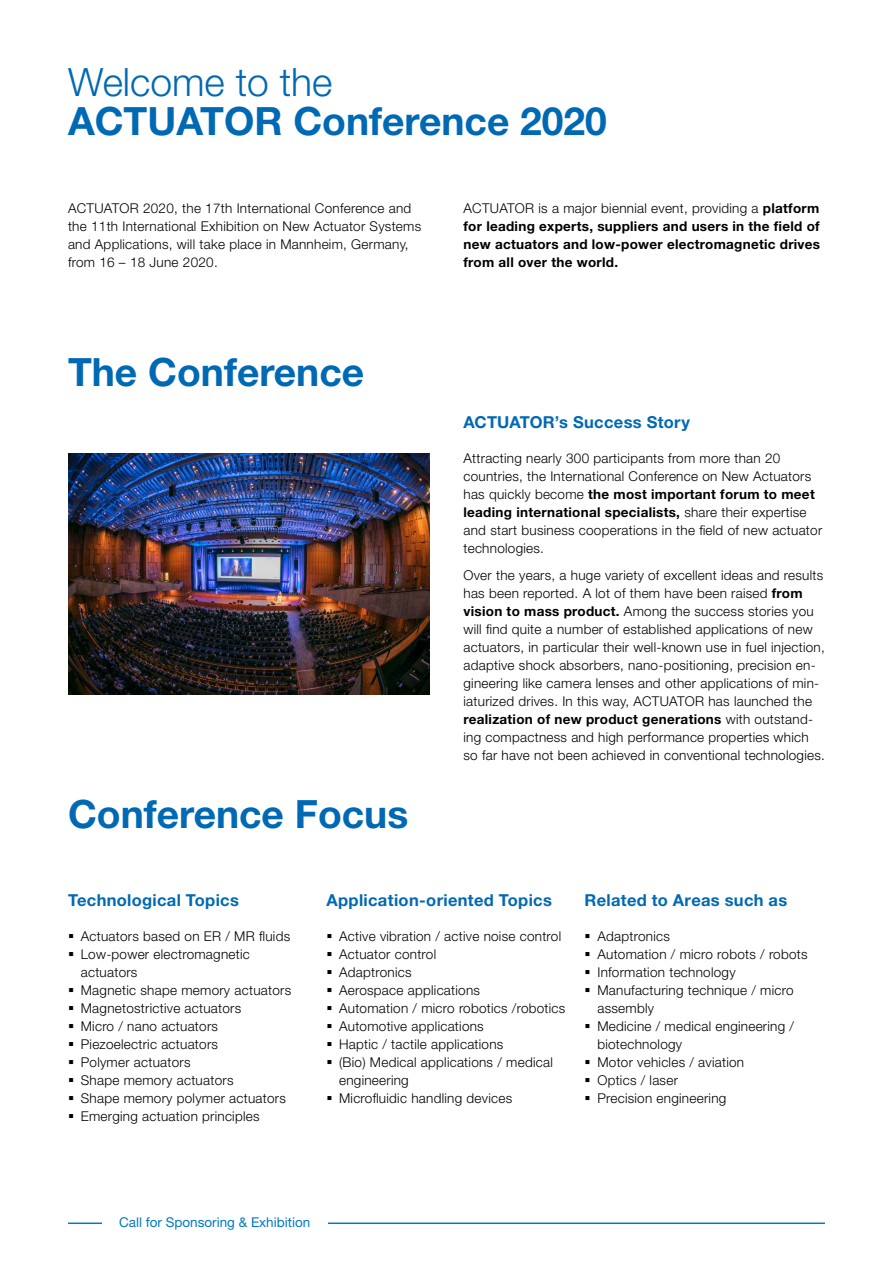
<style>
.page{position:relative;width:893px;height:1263px;background:#fff}
.page>*{position:absolute;margin:0;border:0;box-sizing:border-box;transform-origin:0 0}
.t1{font:700 39px "Helvetica Neue LT Std";color:#0069b4}
.t2{font:300 39px "Helvetica Neue LT Std";color:#0069b4}
.t3{font:700 16.5px "Helvetica Neue LT Std";letter-spacing:.02em;color:#0069b4}
.t4{font:300 13.5px/18px "Helvetica Neue LT Std";letter-spacing:.02em;color:#000}
.t5{font:700 13.5px/18px "Helvetica Neue LT Std";letter-spacing:.02em;color:#000;text-align:justify}
.t6{font:13.5px "Helvetica Neue LT Std";color:#007ac3}
.s1{font-weight:300}
.s2{font-weight:700}
</style>
<div class="page">
<hr style="left:68px;top:1222px;width:757px;height:2px;background:#007ac3">
<div style="left:102px;top:1213px;width:225px;height:22px;background:#fff"></div>
<img style="left:68px;top:454px;width:361px;height:240px">
<h1 class="t2" style="left:68px;top:58px;width:266px">Welcome to the</h1>
<h1 class="t1" style="left:68px;top:97px;width:540px">ACTUATOR Conference 2020</h1>
<p class="t4" style="left:68px;top:198px;width:355px">ACTUATOR 2020, the 17th International Conference and the 11th International Exhibition on New Actuator Systems and Applications, will take place in Mannheim, Germany, from 16 – 18 June 2020.</p>
<p class="t5" style="left:463px;top:198px;width:358px"><span class="s1">ACTUATOR is a major biennial event, providing a</span> platform for leading experts, suppliers and users in the field of new actuators and low-power electromagnetic drives from all over the world.</p>
<h1 class="t1" style="left:68px;top:348px;width:298px">The Conference</h1>
<h1 class="t1" style="left:68px;top:790px;width:342px">Conference Focus</h1>
<p class="t3" style="left:463px;top:412px;width:228px">ACTUATOR’s Success Story</p>
<p class="t4" style="left:463px;top:449px;width:360px">Attracting nearly 300 participants from more than 20 countries, the International Conference on New Actuators has quickly become <span class="s2">the most important forum to meet leading international specialists,</span> share their expertise and start business cooperations in the field of new actuator technologies.</p>
<p class="t4" style="left:463px;top:566px;width:363px">Over the years, a huge variety of excellent ideas and results has been reported. A lot of them have been raised <span class="s2">from vision to mass product.</span> Among the success stories you will find quite a number of established applications of new actuators, in particular their well-known use in fuel injection, adaptive shock absorbers, nano-positioning, precision en&shy;gineering like camera lenses and other applications of min&shy;iaturized drives. In this way, ACTUATOR has launched the <span class="s2">realization of new product generations</span> with outstand&shy;ing compactness and high performance properties which so far have not been achieved in conventional technologies.</p>
<p class="t3" style="left:68px;top:890px;width:172px">Technological Topics</p>
<p class="t4" style="left:81px;top:927px;width:212px">Actuators based on ER / MR fluids<br>Low-power electromagnetic actuators<br>Magnetic shape memory actuators<br>Magnetostrictive actuators<br>Micro / nano actuators<br>Piezoelectric actuators<br>Polymer actuators<br>Shape memory actuators<br>Shape memory polymer actuators<br>Emerging actuation principles</p>
<p class="t3" style="left:326px;top:890px;width:227px">Application-oriented Topics</p>
<p class="t4" style="left:339px;top:927px;width:228px">Active vibration / active noise control<br>Actuator control<br>Adaptronics<br>Aerospace applications<br>Automation / micro robotics /robotics<br>Automotive applications<br>Haptic / tactile applications<br>(Bio) Medical applications / medical engineering<br>Microfluidic handling devices</p>
<p class="t3" style="left:585px;top:890px;width:204px">Related to Areas such as</p>
<p class="t4" style="left:597px;top:927px;width:212px">Adaptronics<br>Automation / micro robots / robots<br>Information technology<br>Manufacturing technique / micro assembly<br>Medicine / medical engineering / biotechnology<br>Motor vehicles / aviation<br>Optics / laser<br>Precision engineering</p>
<p class="t6" style="left:119px;top:1214px;width:193px">Call for Sponsoring &amp; Exhibition</p>
</div>
